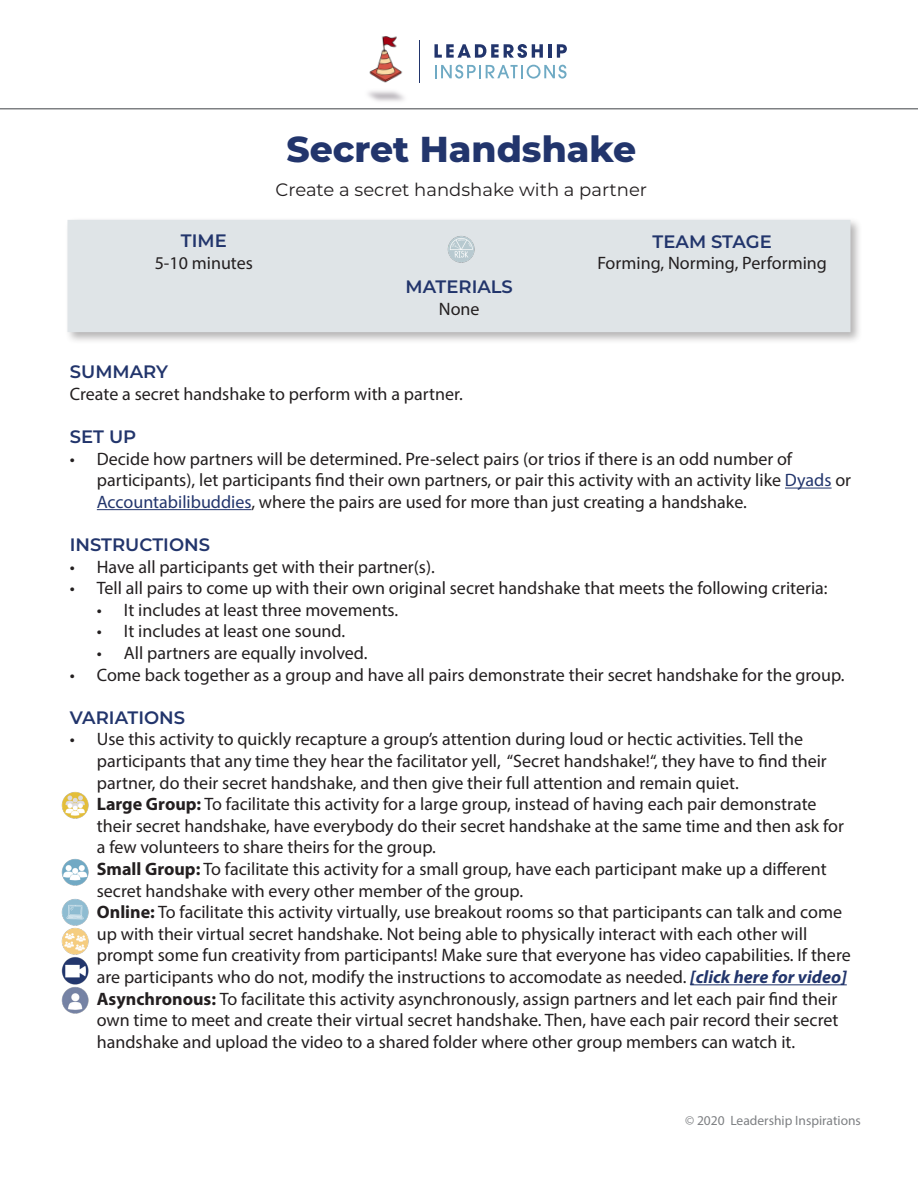
<style>
.page{position:relative;width:918px;height:1188px;background:#fff}
.page>*{position:absolute;margin:0;border:0;box-sizing:border-box;transform-origin:0 0}
.t1{font:800 36px "Montserrat";color:#22356c}
.t2{font:18px/21.6px "Myriad Pro";color:#231f20}
.t3{font:600 18px "Montserrat";color:#22356c}
.t4{font:18px "Montserrat";color:#231f20}
.t5{font:13.5px "Myriad Pro";color:#7e8083}
.s1{color:#22356c}
.s2{font-weight:700}
.s3{font-weight:700;font-style:italic;color:#22356c}
</style>
<div class="page">
<hr style="left:0;top:108px;width:918px;height:2px;background:#7e8083">
<svg style="left:446px;top:44px;width:97px;height:14px"></svg>
<hr style="left:548px;top:44px;width:4px;height:14px;background:#22356c">
<svg style="left:557px;top:44px;width:10px;height:14px"></svg>
<svg style="left:442px;top:65px;width:125px;height:14px"></svg>
<img style="left:356px;top:91px;width:84px;height:19px">
<img style="left:369px;top:36px;width:73px;height:47px">
<div style="left:64px;top:217px;width:799px;height:128px;background:#231f20;opacity:.34"></div>
<div style="left:68px;top:220px;width:782px;height:112px;background:#dfe4e7"></div>
<hr style="left:785px;top:488px;width:47px;height:1px;background:#22356c">
<hr style="left:97px;top:509px;width:154px;height:1px;background:#22356c">
<hr style="left:690px;top:984px;width:157px;height:1px;background:#22356c">
<img style="left:447px;top:236px;width:28px;height:27px">
<img style="left:61px;top:792px;width:28px;height:27px">
<img style="left:62px;top:859px;width:27px;height:27px">
<img style="left:61px;top:899px;width:28px;height:115px">
<p class="t1" style="left:286px;top:123px;width:351px">Secret Handshake</p>
<p class="t3" style="left:181px;top:228px;width:47px">TIME</p>
<p class="t2" style="left:155px;top:251px;width:100px">5-10 minutes</p>
<p class="t4" style="left:276px;top:178px;width:373px">Create a secret handshake with a partner</p>
<p class="t3" style="left:406px;top:274px;width:109px">MATERIALS</p>
<p class="t2" style="left:439px;top:298px;width:42px">None</p>
<p class="t3" style="left:653px;top:228px;width:121px">TEAM STAGE</p>
<p class="t2" style="left:597px;top:252px;width:231px">Forming, Norming, Performing</p>
<p class="t3" style="left:70px;top:359px;width:100px">SUMMARY</p>
<p class="t2" style="left:70px;top:383px;width:394px">Create a secret handshake to perform with a partner.</p>
<p class="t3" style="left:70px;top:424px;width:68px">SET UP</p>
<p class="t2" style="left:97px;top:448px;width:756px;text-indent:-27px">• Decide how partners will be determined. Pre-select pairs (or trios if there is an odd number of participants), let participants find their own partners, or pair this activity with an activity like <span class="s1">Dyads</span> or<br><span class="s1">Accountabilibuddies</span>, where the pairs are used for more than just creating a handshake.</p>
<p class="t3" style="left:70px;top:532px;width:142px">INSTRUCTIONS</p>
<p class="t2" style="left:70px;top:556px;width:367px">• Have all participants get with their partner(s).</p>
<p class="t2" style="left:70px;top:577px;width:759px">• Tell all pairs to come up with their own original secret handshake that meets the following criteria:</p>
<p class="t2" style="left:97px;top:599px;width:303px">• It includes at least three movements.</p>
<p class="t2" style="left:97px;top:620px;width:250px">• It includes at least one sound.</p>
<p class="t2" style="left:97px;top:642px;width:272px">• All partners are equally involved.</p>
<p class="t2" style="left:70px;top:664px;width:776px">• Come back together as a group and have all pairs demonstrate their secret handshake for the group.</p>
<p class="t3" style="left:70px;top:705px;width:117px">VARIATIONS</p>
<p class="t2" style="left:97px;top:728px;width:731px;text-indent:-27px">• Use this activity to quickly recapture a group’s attention during loud or hectic activities. Tell the participants that any time they hear the facilitator yell, “Secret handshake!“, they have to find their partner, do their secret handshake, and then give their full attention and remain quiet.</p>
<p class="t2" style="left:97px;top:793px;width:749px;text-indent:-27px"><span class="s2">• Large Group:</span> To facilitate this activity for a large group, instead of having each pair demonstrate their secret handshake, have everybody do their secret handshake at the same time and then ask for a few volunteers to share theirs for the group.</p>
<p class="t2" style="left:97px;top:858px;width:731px;text-indent:-27px"><span class="s2">• Small Group:</span> To facilitate this activity for a small group, have each participant make up a different secret handshake with every other member of the group.</p>
<p class="t2" style="left:97px;top:901px;width:755px;text-indent:-27px"><span class="s2">• Online:</span> To facilitate this activity virtually, use breakout rooms so that participants can talk and come up with their virtual secret handshake. Not being able to physically interact with each other will prompt some fun creativity from participants! Make sure that everyone has video capabilities. If there are participants who do not, modify the instructions to accomodate as needed. <span class="s3">[click here for video]</span></p>
<p class="t2" style="left:97px;top:988px;width:743px;text-align:justify;text-indent:-27px"><span class="s2">• Asynchronous:</span> To facilitate this activity asynchronously, assign partners and let each pair find their own time to meet and create their virtual secret handshake. Then, have each pair record their secret handshake and upload the video to a shared folder where other group members can watch it.</p>
<p class="t5" style="left:685px;top:1112px;width:177px">© 2020 Leadership Inspirations</p>
</div>
